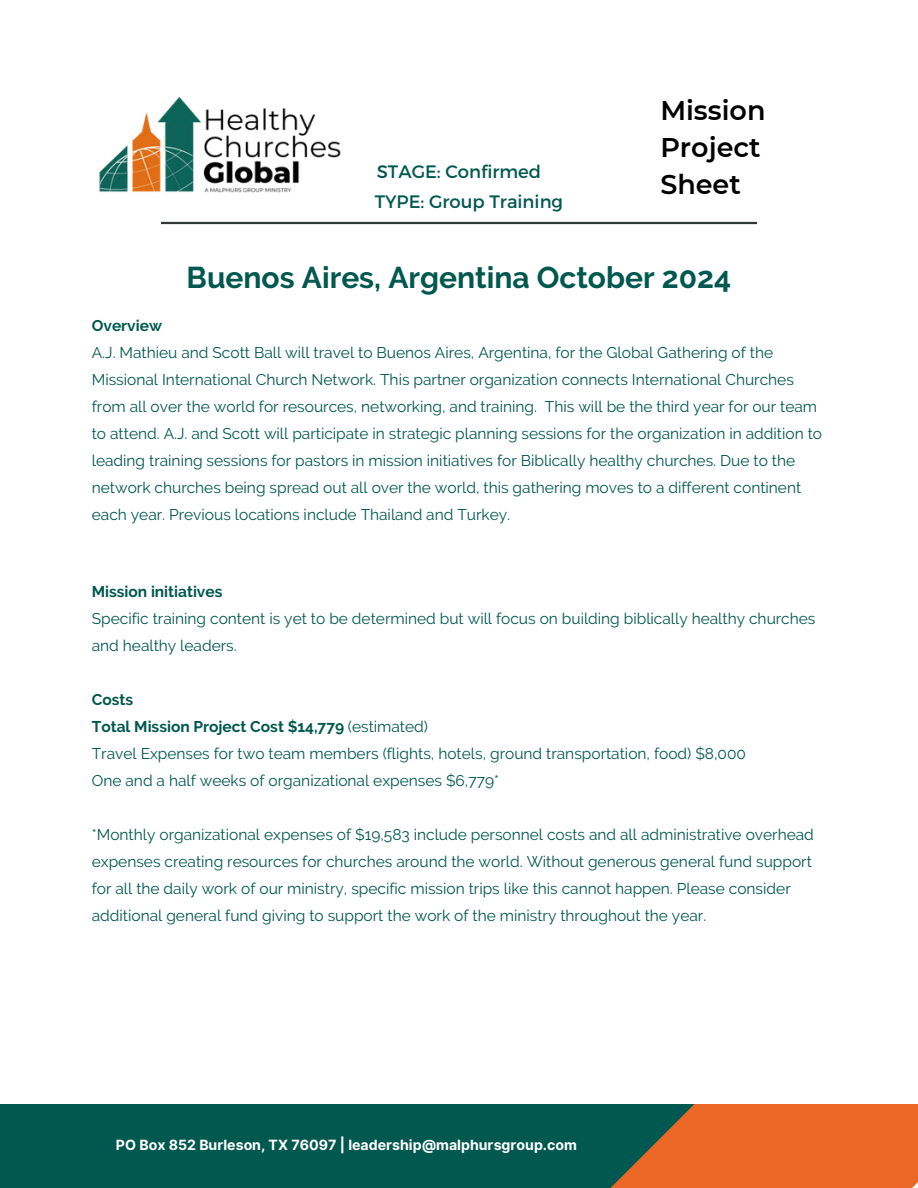
<style>
.page{position:relative;width:918px;height:1188px;background:#fff}
.page>*{position:absolute;margin:0;border:0;box-sizing:border-box;transform-origin:0 0}
.t1{font:700 30px "Raleway";color:#00584f}
.t2{font:600 27px/37.2px "Montserrat";color:#000}
.t3{font:18px/30.2px "Montserrat";color:#00584f}
.t4{font:15.45px/27px "Raleway";color:#00584f}
.t5{font:700 15.45px "Raleway";color:#00584f}
.t6{font:700 14.1px "Inter";color:#fff}
.s1{font-weight:700}
</style>
<div class="page">
<div style="left:0;top:1104px;width:896px;height:84px;background:#00584f"></div>
<hr style="left:161px;top:222px;width:596px;height:2px;background:#313736">
<svg style="left:610px;top:1104px;width:308px;height:84px;background:#ca642b"></svg>
<img style="left:99px;top:96px;width:248px;height:126px">
<p class="t3" style="left:375px;top:156px;width:190px">STAGE: Confirmed<br>TYPE: Group Training</p>
<h2 class="t2" style="left:660px;top:91px;width:107px">Mission<br>Project<br>Sheet</h2>
<h1 class="t1" style="left:187px;top:260px;width:546px">Buenos Aires, Argentina October 2024</h1>
<p class="t5" style="left:92px;top:316px;width:72px">Overview</p>
<p class="t4" style="left:92px;top:339px;width:732px">A.J. Mathieu and Scott Ball will travel to Buenos Aires, Argentina, for the Global Gathering of the Missional International Church Network. This partner organization connects International Churches from all over the world for resources, networking, and training. This will be the third year for our team to attend. A.J. and Scott will participate in strategic planning sessions for the organization in addition to leading training sessions for pastors in mission initiatives for Biblically healthy churches. Due to the network churches being spread out all over the world, this gathering moves to a different continent each year. Previous locations include Thailand and Turkey.</p>
<p class="t5" style="left:92px;top:583px;width:132px">Mission initiatives</p>
<p class="t4" style="left:92px;top:605px;width:725px">Specific training content is yet to be determined but will focus on building biblically healthy churches and healthy leaders.</p>
<p class="t4" style="left:92px;top:686px;width:656px"><span class="s1">Costs<br>Total Mission Project Cost $14,779</span> (estimated)<br>Travel Expenses for two team members (flights, hotels, ground transportation, food) $8,000<br>One and a half weeks of organizational expenses $6,779*</p>
<p class="t4" style="left:92px;top:821px;width:724px">*Monthly organizational expenses of $19,583 include personnel costs and all administrative overhead expenses creating resources for churches around the world. Without generous general fund support for all the daily work of our ministry, specific mission trips like this cannot happen. Please consider additional general fund giving to support the work of the ministry throughout the year.</p>
<p class="t6" style="left:116px;top:1135px;width:462px">PO Box 852 Burleson, TX 76097 | leadership@malphursgroup.com</p>
</div>
